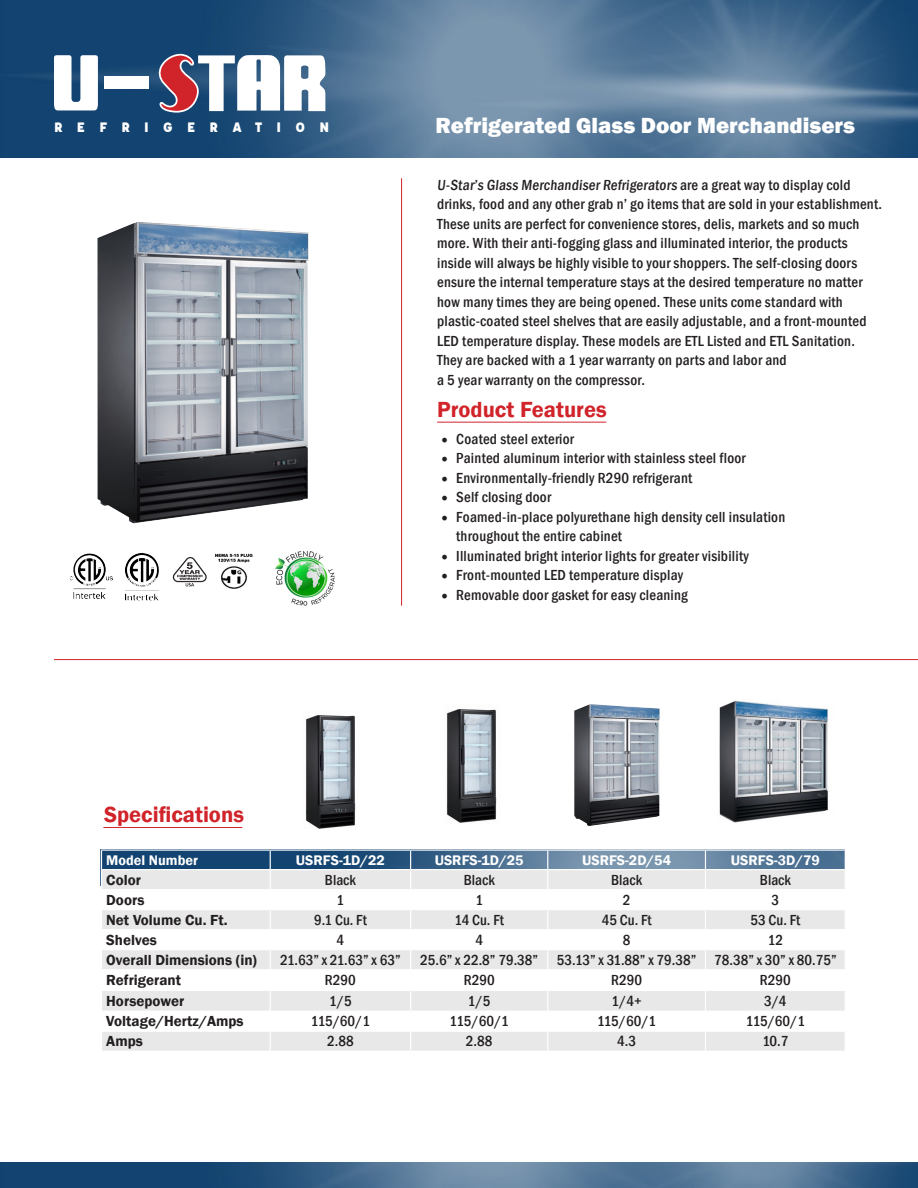
<style>
.page{position:relative;width:918px;height:1188px;background:#fff}
.page>*{position:absolute;margin:0;border:0;box-sizing:border-box;transform-origin:0 0}
.t1{font:800 22.5px "Franklin Gothic";color:#fff}
.t2{font:600 22.5px "Franklin Gothic";color:#d1232a}
.t3{font:500 condensed 15px/19.5px "Franklin Gothic";letter-spacing:.015em;color:#231f20}
.t4{font:600 15px "Franklin Gothic";color:#231f20}
.t5{font:900 15px "Affogato";letter-spacing:.95em;color:#fff}
.t6{font:600 14.25px "Franklin Gothic";color:#fff}
.s1{font-family:"Minion Pro";font-weight:400;font-stretch:normal;font-size:18px}
</style>
<div class="page">
<img style="left:0;top:0;width:918px;height:158px">
<img style="left:0;top:1162px;width:918px;height:26px">
<svg style="left:54px;top:55px;width:44px;height:55px"></svg>
<div style="left:105px;top:77px;width:44px;height:12px;background:#fff"></div>
<svg style="left:157px;top:0;width:168px;height:113px"></svg>
<hr style="left:54px;top:659px;width:864px;height:1px;background:#d1232a">
<hr style="left:437px;top:422px;width:169px;height:1px;background:#d1232a">
<hr style="left:103px;top:827px;width:139px;height:1px;background:#d1232a">
<hr style="left:401px;top:178px;width:1px;height:428px;background:#d1232a">
<img style="left:102px;top:851px;width:742px;height:18px">
<svg style="left:102px;top:870px;width:743px;height:181px;fill:#e8e8e8"></svg>
<hr style="left:101px;top:889px;width:169px;height:1px;background:#fff">
<hr style="left:270px;top:889px;width:141px;height:1px;background:#fff">
<hr style="left:411px;top:889px;width:137px;height:1px;background:#fff">
<hr style="left:548px;top:889px;width:157px;height:1px;background:#fff">
<hr style="left:705px;top:889px;width:141px;height:1px;background:#fff">
<hr style="left:101px;top:909px;width:169px;height:1px;background:#fff">
<hr style="left:270px;top:909px;width:141px;height:1px;background:#fff">
<hr style="left:411px;top:909px;width:137px;height:1px;background:#fff">
<hr style="left:548px;top:909px;width:157px;height:1px;background:#fff">
<hr style="left:705px;top:909px;width:141px;height:1px;background:#fff">
<hr style="left:101px;top:929px;width:169px;height:1px;background:#fff">
<hr style="left:270px;top:929px;width:141px;height:1px;background:#fff">
<hr style="left:411px;top:929px;width:137px;height:1px;background:#fff">
<hr style="left:548px;top:929px;width:157px;height:1px;background:#fff">
<hr style="left:705px;top:929px;width:141px;height:1px;background:#fff">
<hr style="left:101px;top:949px;width:169px;height:1px;background:#fff">
<hr style="left:270px;top:949px;width:141px;height:1px;background:#fff">
<hr style="left:411px;top:949px;width:137px;height:1px;background:#fff">
<hr style="left:548px;top:949px;width:157px;height:1px;background:#fff">
<hr style="left:705px;top:949px;width:141px;height:1px;background:#fff">
<hr style="left:101px;top:969px;width:169px;height:1px;background:#fff">
<hr style="left:270px;top:969px;width:141px;height:1px;background:#fff">
<hr style="left:411px;top:969px;width:137px;height:1px;background:#fff">
<hr style="left:548px;top:969px;width:157px;height:1px;background:#fff">
<hr style="left:705px;top:969px;width:141px;height:1px;background:#fff">
<hr style="left:101px;top:990px;width:169px;height:1px;background:#fff">
<hr style="left:270px;top:990px;width:141px;height:1px;background:#fff">
<hr style="left:411px;top:990px;width:137px;height:1px;background:#fff">
<hr style="left:548px;top:990px;width:157px;height:1px;background:#fff">
<hr style="left:705px;top:990px;width:141px;height:1px;background:#fff">
<hr style="left:101px;top:1011px;width:169px;height:1px;background:#fff">
<hr style="left:270px;top:1011px;width:141px;height:1px;background:#fff">
<hr style="left:411px;top:1011px;width:137px;height:1px;background:#fff">
<hr style="left:548px;top:1011px;width:157px;height:1px;background:#fff">
<hr style="left:705px;top:1011px;width:141px;height:1px;background:#fff">
<hr style="left:101px;top:1031px;width:169px;height:1px;background:#fff">
<hr style="left:270px;top:1031px;width:141px;height:1px;background:#fff">
<svg style="left:270px;top:851px;width:1px;height:200px"></svg>
<hr style="left:411px;top:1031px;width:137px;height:1px;background:#fff">
<svg style="left:410px;top:851px;width:1px;height:200px"></svg>
<hr style="left:548px;top:1031px;width:157px;height:1px;background:#fff">
<svg style="left:547px;top:851px;width:1px;height:200px"></svg>
<hr style="left:705px;top:1031px;width:141px;height:1px;background:#fff">
<svg style="left:705px;top:851px;width:1px;height:200px"></svg>
<img style="left:98px;top:222px;width:210px;height:301px">
<img style="left:574px;top:704px;width:86px;height:122px">
<img style="left:306px;top:715px;width:50px;height:114px">
<img style="left:275px;top:550px;width:60px;height:56px">
<img style="left:73px;top:554px;width:40px;height:31px">
<img style="left:125px;top:553px;width:34px;height:32px">
<img style="left:172px;top:556px;width:35px;height:31px">
<img style="left:215px;top:553px;width:38px;height:36px">
<img style="left:447px;top:709px;width:50px;height:114px">
<img style="left:719px;top:700px;width:109px;height:123px">
<p class="t5" style="left:54px;top:117px;width:277px">REFRIGERATION</p>
<p class="t2" style="left:104px;top:801px;width:141px">Specifications</p>
<p class="t1" style="left:436px;top:111px;width:421px">Refrigerated Glass Door Merchandisers</p>
<p class="t3" style="left:437px;top:175px;width:446px">U-Star’s Glass Merchandiser Refrigerators are a great way to display cold drinks, food and any other grab n’ go items that are sold in your establishment.<br>These units are perfect for convenience stores, delis, markets and so much more. With their anti-fogging glass and illuminated interior, the products inside will always be highly visible to your shoppers. The self-closing doors ensure the internal temperature stays at the desired temperature no matter how many times they are being opened. These units come standard with plastic-coated steel shelves that are easily adjustable, and a front-mounted LED temperature display. These models are ETL Listed and ETL Sanitation.<br>They are backed with a 1 year warranty on parts and labor and<br>a 5 year warranty on the compressor.</p>
<p class="t2" style="left:437px;top:396px;width:171px">Product Features</p>
<p class="t3" style="left:441px;top:429px;width:134px"><span class="s1">•</span> Coated steel exterior</p>
<p class="t3" style="left:441px;top:448px;width:306px"><span class="s1">•</span> Painted aluminum interior with stainless steel floor</p>
<p class="t3" style="left:441px;top:468px;width:252px"><span class="s1">•</span> Environmentally-friendly R290 refrigerant</p>
<p class="t3" style="left:441px;top:487px;width:111px"><span class="s1">•</span> Self closing door</p>
<p class="t3" style="left:456px;top:507px;width:331px;text-indent:-15px"><span class="s1">•</span> Foamed-in-place polyurethane high density cell insulation throughout the entire cabinet</p>
<p class="t3" style="left:441px;top:546px;width:309px"><span class="s1">•</span> Illuminated bright interior lights for greater visibility</p>
<p class="t3" style="left:441px;top:565px;width:243px"><span class="s1">•</span> Front-mounted LED temperature display</p>
<p class="t3" style="left:441px;top:585px;width:248px"><span class="s1">•</span> Removable door gasket for easy cleaning</p>
<p class="t6" style="left:106px;top:851px;width:93px">Model Number</p>
<p class="t6" style="left:296px;top:851px;width:90px">USRFS-1D/22</p>
<p class="t6" style="left:435px;top:851px;width:90px">USRFS-1D/25</p>
<p class="t6" style="left:582px;top:851px;width:91px">USRFS-2D/54</p>
<p class="t6" style="left:731px;top:851px;width:90px">USRFS-3D/79</p>
<p class="t4" style="left:106px;top:871px;width:36px">Color</p>
<p class="t3" style="left:325px;top:870px;width:33px">Black</p>
<p class="t3" style="left:464px;top:870px;width:33px">Black</p>
<p class="t3" style="left:611px;top:870px;width:33px">Black</p>
<p class="t3" style="left:760px;top:870px;width:33px">Black</p>
<p class="t4" style="left:106px;top:891px;width:40px">Doors</p>
<p class="t3" style="left:337px;top:890px;width:9px">1</p>
<p class="t3" style="left:475px;top:890px;width:9px">1</p>
<p class="t3" style="left:623px;top:890px;width:9px">2</p>
<p class="t3" style="left:772px;top:890px;width:9px">3</p>
<p class="t4" style="left:106px;top:911px;width:123px">Net Volume Cu. Ft.</p>
<p class="t3" style="left:314px;top:910px;width:54px">9.1 Cu. Ft</p>
<p class="t3" style="left:455px;top:910px;width:51px">14 Cu. Ft</p>
<p class="t3" style="left:602px;top:910px;width:51px">45 Cu. Ft</p>
<p class="t3" style="left:750px;top:910px;width:51px">53 Cu. Ft</p>
<p class="t4" style="left:106px;top:931px;width:52px">Shelves</p>
<p class="t3" style="left:337px;top:930px;width:9px">4</p>
<p class="t3" style="left:475px;top:930px;width:9px">4</p>
<p class="t3" style="left:623px;top:930px;width:9px">8</p>
<p class="t3" style="left:768px;top:930px;width:17px">12</p>
<p class="t4" style="left:106px;top:951px;width:152px">Overall Dimensions (in)</p>
<p class="t3" style="left:280px;top:950px;width:122px">21.63” x 21.63” x 63”</p>
<p class="t3" style="left:420px;top:950px;width:120px">25.6” x 22.8” 79.38”</p>
<p class="t3" style="left:557px;top:950px;width:141px">53.13” x 31.88” x 79.38”</p>
<p class="t3" style="left:714px;top:950px;width:124px">78.38” x 30” x 80.75”</p>
<p class="t4" style="left:106px;top:971px;width:76px">Refrigerant</p>
<p class="t3" style="left:325px;top:970px;width:32px">R290</p>
<p class="t3" style="left:464px;top:970px;width:32px">R290</p>
<p class="t3" style="left:611px;top:970px;width:32px">R290</p>
<p class="t3" style="left:760px;top:970px;width:32px">R290</p>
<p class="t4" style="left:106px;top:991px;width:80px">Horsepower</p>
<p class="t3" style="left:329px;top:991px;width:24px">1/5</p>
<p class="t3" style="left:468px;top:991px;width:24px">1/5</p>
<p class="t3" style="left:612px;top:991px;width:32px">1/4+</p>
<p class="t3" style="left:764px;top:991px;width:24px">3/4</p>
<p class="t4" style="left:106px;top:1012px;width:139px">Voltage/Hertz/Amps</p>
<p class="t3" style="left:311px;top:1012px;width:61px">115/60/1</p>
<p class="t3" style="left:450px;top:1012px;width:61px">115/60/1</p>
<p class="t3" style="left:597px;top:1012px;width:61px">115/60/1</p>
<p class="t3" style="left:746px;top:1012px;width:61px">115/60/1</p>
<p class="t4" style="left:106px;top:1032px;width:38px">Amps</p>
<p class="t3" style="left:327px;top:1032px;width:28px">2.88</p>
<p class="t3" style="left:466px;top:1032px;width:28px">2.88</p>
<p class="t3" style="left:617px;top:1032px;width:20px">4.3</p>
<p class="t3" style="left:762px;top:1032px;width:28px">10.7</p>
</div>
